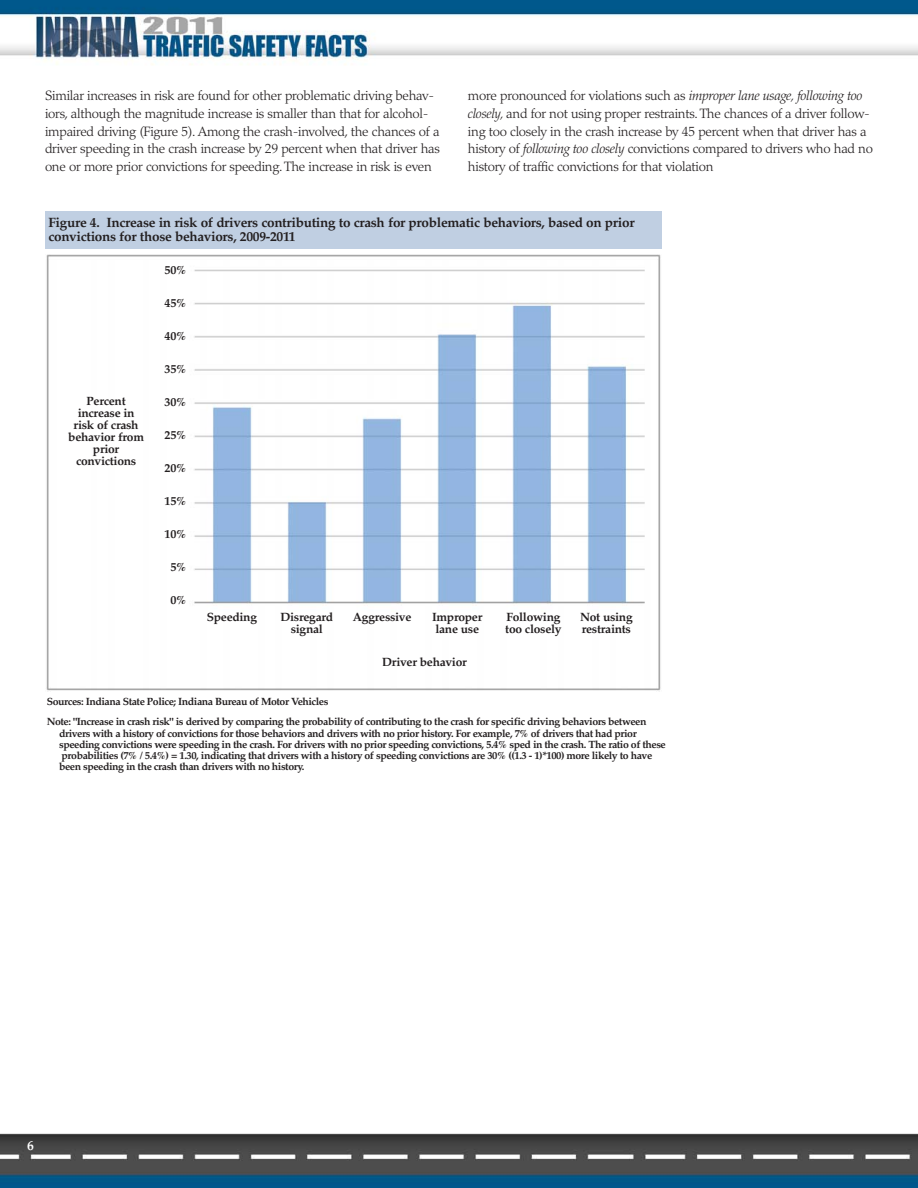
<style>
.page{position:relative;width:918px;height:1188px;background:#fff}
.page>*{position:absolute;margin:0;border:0;box-sizing:border-box;transform-origin:0 0}
.t1{font:300 13.5px/17.9px "Palatino";letter-spacing:-.02em;color:#231f20}
.t2{font:700 13.5px/13.5px "Palatino";letter-spacing:-.02em;color:#231f20}
.t3{font:700 13.5px "Palatino";color:#fff}
.t4{font:700 12px/12px "Palatino";letter-spacing:-.02em;color:#231f20;text-align:center}
.t5{font:700 10.5px/11.2px "Palatino";letter-spacing:-.04em;color:#231f20}
.s1{font-style:italic}
</style>
<div class="page">
<img style="left:0;top:0;width:918px;height:1188px">
<div style="left:45px;top:212px;width:617px;height:37px;background:#c0cfe2"></div>
<img style="left:45px;top:254px;width:617px;height:437px">
<p class="t1" style="left:45px;top:88px;width:396px">Similar increases in risk are found for other problematic driving behav&shy;iors, although the magnitude increase is smaller than that for alcohol&shy;impaired driving (Figure 5). Among the crash-involved, the chances of a driver speeding in the crash increase by 29 percent when that driver has one or more prior convictions for speeding. The increase in risk is even</p>
<p class="t1" style="left:468px;top:88px;width:407px">more pronounced for violations such as <span class="s1">improper lane usage, following too closely,</span> and for not using proper restraints. The chances of a driver follow&shy;ing too closely in the crash increase by 45 percent when that driver has a history of <span class="s1">following too closely</span> convictions compared to drivers who had no history of traffic convictions for that violation</p>
<p class="t2" style="left:48px;top:218px;width:588px">Figure 4. Increase in risk of drivers contributing to crash for problematic behaviors, based on prior convictions for those behaviors, 2009-2011</p>
<p class="t4" style="left:68px;top:396px;width:77px">Percent increase in risk of crash behavior from prior convictions</p>
<p class="t4" style="left:165px;top:265px;width:24px">50%</p>
<p class="t4" style="left:165px;top:298px;width:24px">45%</p>
<p class="t4" style="left:165px;top:331px;width:24px">40%</p>
<p class="t4" style="left:165px;top:364px;width:24px">35%</p>
<p class="t4" style="left:165px;top:397px;width:24px">30%</p>
<p class="t4" style="left:165px;top:430px;width:24px">25%</p>
<p class="t4" style="left:165px;top:463px;width:24px">20%</p>
<p class="t4" style="left:165px;top:496px;width:24px">15%</p>
<p class="t4" style="left:165px;top:529px;width:24px">10%</p>
<p class="t4" style="left:170px;top:562px;width:18px">5%</p>
<p class="t4" style="left:170px;top:595px;width:18px">0%</p>
<p class="t4" style="left:207px;top:612px;width:52px">Speeding</p>
<p class="t4" style="left:280px;top:612px;width:54px">Disregard</p>
<p class="t4" style="left:353px;top:612px;width:60px">Aggressive</p>
<p class="t4" style="left:432px;top:612px;width:52px">Improper</p>
<p class="t4" style="left:506px;top:612px;width:56px">Following</p>
<p class="t4" style="left:580px;top:612px;width:54px">Not using</p>
<p class="t4" style="left:291px;top:624px;width:34px">signal</p>
<p class="t4" style="left:435px;top:624px;width:45px">lane use</p>
<p class="t4" style="left:505px;top:624px;width:58px">too closely</p>
<p class="t4" style="left:582px;top:624px;width:51px">restraints</p>
<p class="t4" style="left:382px;top:657px;width:86px">Driver behavior</p>
<p class="t5" style="left:47px;top:693px;width:601px;line-height:20.2px">Sources: Indiana State Police; Indiana Bureau of Motor Vehicles<br>Note: "Increase in crash risk" is derived by comparing the probability of contributing to the crash for specific driving behaviors between</p>
<p class="t5" style="left:59px;top:729px;width:608px">drivers with a history of convictions for those behaviors and drivers with no prior history. For example, 7% of drivers that had prior speeding convictions were speeding in the crash. For drivers with no prior speeding convictions, 5.4% sped in the crash. The ratio of these probabilities (7% / 5.4%) = 1.30, indicating that drivers with a history of speeding convictions are 30% ((1.3 - 1)*100) more likely to have been speeding in the crash than drivers with no history.</p>
<p class="t3" style="left:27px;top:1140px;width:8px">6</p>
</div>
